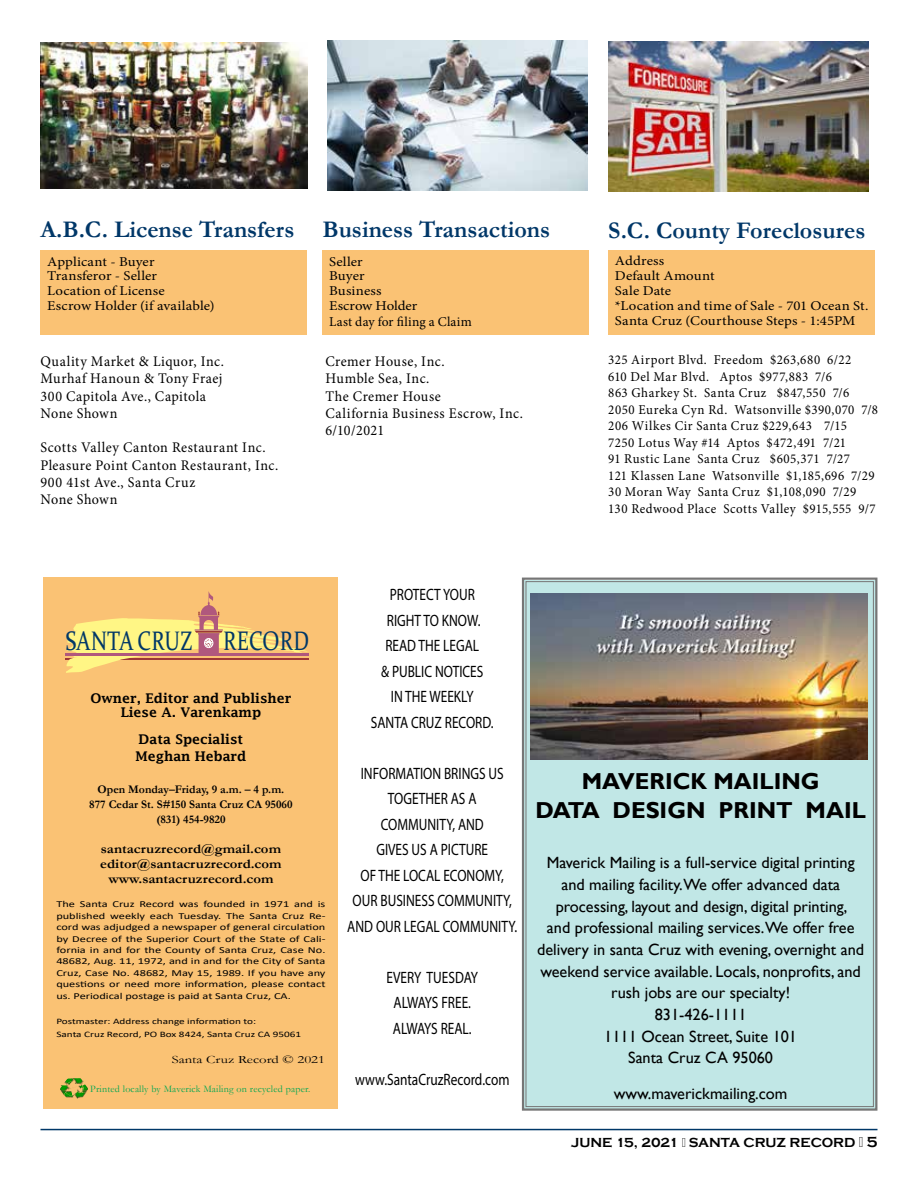
<style>
.page{position:relative;width:918px;height:1188px;background:#fff}
.page>*{position:absolute;margin:0;border:0;box-sizing:border-box;transform-origin:0 0}
.t1{font:26.85px "Constantia";letter-spacing:.02em;color:#003767;scale:.78 1}
.t2{font:700 24px "Garamond";color:#003768}
.t3{font:700 23.1px/28.5px "Gill Sans";color:#000;text-align:center}
.t4{font:16.5px/25.5px "Myriad Variable Concept";color:#000;text-align:center;scale:.81 1}
.t5{font:16.35px/21.8px "Gill Sans";color:#000;text-align:center}
.t6{font:14.7px/17.2px "Minion Pro";letter-spacing:.03em;color:#000;scale:.96 1}
.t7{font:13.5px/16.5px "Minion Pro";letter-spacing:.025em;color:#000;scale:.96 1}
.t8{font:13.5px/15px "Minion Pro";letter-spacing:.005em;color:#000;scale:1.1 1}
.t9{font:13.5px/15px "Minion Pro";letter-spacing:.025em;color:#000;scale:1.1 1}
.t10{font:700 13.5px "Copperplate Gothic";color:#000}
.t11{font:700 13.35px/15px "Garamond";color:#000;text-align:center;scale:1.1 1}
.t12{font:600 13.35px/13.4px "Lucida Fax";color:#000;text-align:center}
.t13{font:700 11.7px/15px "Garamond";color:#000;text-align:center}
.t14{font:11.25px "Garamond";color:#000;scale:1.31 1}
.t15{font:10.05px "Garamond";letter-spacing:.02em;color:#00a651}
.t16{font:9.15px/11.4px "Calibri";color:#000;text-align:justify;scale:1.34 1}
.t17{font:8.4px/12.8px "Calibri";color:#000;scale:1.34 1}
.s1{font-size:15px}
</style>
<div class="page">
<hr style="left:40px;top:1129px;width:838px;height:1px;background:#003768">
<img style="left:40px;top:42px;width:268px;height:147px">
<img style="left:327px;top:40px;width:260px;height:150px">
<div style="left:322px;top:250px;width:268px;height:85px;background:#fac274"></div>
<div style="left:40px;top:250px;width:268px;height:85px;background:#fac274"></div>
<div style="left:44px;top:578px;width:294px;height:531px;background:#fac274"></div>
<hr style="left:65px;top:659px;width:244px;height:1px;background:#9c3735">
<svg style="left:66px;top:592px;width:243px;height:81px"></svg>
<hr style="left:65px;top:654px;width:244px;height:2px;background:#b0587d">
<img style="left:64px;top:1078px;width:20px;height:18px">
<div style="left:608px;top:251px;width:267px;height:84px;background:#fac274"></div>
<img style="left:608px;top:42px;width:260px;height:149px">
<div style="left:521px;top:577px;width:357px;height:534px;background:#c1e7e6"></div>
<img style="left:531px;top:593px;width:337px;height:167px">
<h2 class="t2" style="left:40px;top:213px;width:255px">A.B.C. License Transfers</h2>
<h3 class="t8" style="left:47px;top:254px;width:154px">Applicant - Buyer<br>Transferor - Seller<br>Location of License<br>Escrow Holder (if available)</h3>
<h3 class="t6" style="left:40px;top:353px;width:193px">Quality Market &amp; Liquor, Inc.<br>Murhaf Hanoun &amp; Tony Fraej<br>300 Capitola Ave., Capitola<br>None Shown</h3>
<h3 class="t6" style="left:40px;top:439px;width:249px">Scotts Valley Canton Restaurant Inc.<br>Pleasure Point Canton Restaurant, Inc.<br>900 41st Ave., Santa Cruz<br>None Shown</h3>
<h2 class="t2" style="left:322px;top:213px;width:229px">Business Transactions</h2>
<h3 class="t8" style="left:329px;top:254px;width:131px">Seller<br>Buyer<br>Business<br>Escrow Holder<br>Last day for filing a Claim</h3>
<h3 class="t6" style="left:326px;top:353px;width:207px">Cremer House, Inc.<br>Humble Sea, Inc.<br>The Cremer House<br>California Business Escrow, Inc.<br>6/10/2021</h3>
<h2 class="t2" style="left:608px;top:214px;width:259px">S.C. County Foreclosures</h2>
<h3 class="t9" style="left:615px;top:254px;width:232px">Address<br>Default Amount<br>Sale Date<br>*Location and time of Sale - 701 Ocean St.<br>Santa Cruz (Courthouse Steps - 1:45PM</h3>
<p class="t7" style="left:608px;top:352px;width:283px">325 Airport Blvd. Freedom $263,680 6/22<br>610 Del Mar Blvd. Aptos $977,883 7/6<br>863 Gharkey St. Santa Cruz $847,550 7/6<br>2050 Eureka Cyn Rd. Watsonville $390,070 7/8<br>206 Wilkes Cir Santa Cruz $229,643 7/15<br>7250 Lotus Way #14 Aptos $472,491 7/21<br>91 Rustic Lane Santa Cruz $605,371 7/27<br>121 Klassen Lane Watsonville $1,185,696 7/29<br>30 Moran Way Santa Cruz $1,108,090 7/29<br>130 Redwood Place Scotts Valley $915,555 9/7</p>
<h1 class="t1" style="left:65px;top:622px;width:314px">SANTA CRUZ RECORD</h1>
<h3 class="t12" style="left:91px;top:692px;width:202px">Owner, Editor and Publisher<br>Liese A. Varenkamp</h3>
<h3 class="t12" style="left:135px;top:730px;width:113px;line-height:17.1px;text-align:left">Data Specialist<br>Meghan Hebard</h3>
<p class="t13" style="left:89px;top:782px;width:205px">Open Monday–Friday, 9 a.m. – 4 p.m.<br>877 Cedar St. S#150 Santa Cruz CA 95060 (831) 454-9820</p>
<h3 class="t11" style="left:100px;top:841px;width:166px">santacruzrecord@gmail.com editor@santacruzrecord.com www.santacruzrecord.com</h3>
<p class="t16" style="left:56px;top:898px;width:202px">The Santa Cruz Record was founded in 1971 and is published weekly each Tuesday. The Santa Cruz Re&shy;cord was adjudged a newspaper of general circulation by Decree of the Superior Court of the State of Cali&shy;fornia in and for the County of Santa Cruz, Case No.<br>48682, Aug. 11, 1972, and in and for the City of Santa Cruz, Case No. 48682, May 15, 1989. If you have any questions or need more information, please contact us. Periodical postage is paid at Santa Cruz, CA.</p>
<p class="t17" style="left:56px;top:1015px;width:184px">Postmaster: Address change information to:<br>Santa Cruz Record, PO Box 8424, Santa Cruz CA 95061</p>
<p class="t14" style="left:172px;top:1052px;width:119px">Santa Cruz Record © 2021</p>
<p class="t15" style="left:90px;top:1082px;width:222px">Printed locally by Maverick Mailing on recycled paper.</p>
<h3 class="t4" style="left:371px;top:582px;width:153px">PROTECT YOUR<br>RIGHT TO KNOW.<br>READ THE LEGAL<br>&amp; PUBLIC NOTICES<br>IN THE WEEKLY<br>SANTA CRUZ RECORD.</h3>
<h3 class="t4" style="left:347px;top:761px;width:211px">INFORMATION BRINGS US<br>TOGETHER AS A<br>COMMUNITY, AND<br>GIVES US A PICTURE<br>OF THE LOCAL ECONOMY,<br>OUR BUSINESS COMMUNITY,<br>AND OUR LEGAL COMMUNITY.</h3>
<h3 class="t4" style="left:386px;top:965px;width:115px">EVERY TUESDAY<br>ALWAYS FREE.<br>ALWAYS REAL.</h3>
<h3 class="t4" style="left:355px;top:1067px;width:192px">www.SantaCruzRecord.com</h3>
<h3 class="t3" style="left:535px;top:768px;width:332px">MAVERICK MAILING<br>DATA DESIGN PRINT MAIL</h3>
<p class="t5" style="left:537px;top:852px;width:329px">Maverick Mailing is a full-service digital printing and mailing facility.We offer advanced data processing, layout and design, digital printing,<br>and professional mailing services.We offer free delivery in santa Cruz with evening, overnight and weekend service available. Locals, nonprofits, and rush jobs are our specialty!<br>831-426-1111<br>1111 Ocean Street, Suite 101<br>Santa Cruz CA 95060</p>
<h3 class="t5" style="left:614px;top:1083px;width:175px">www.maverickmailing.com</h3>
<h3 class="t10" style="left:571px;top:1135px;width:308px">JUNE 15, 2021 · SANTA CRUZ RECORD <span class="s1">· 5</span></h3>
</div>
